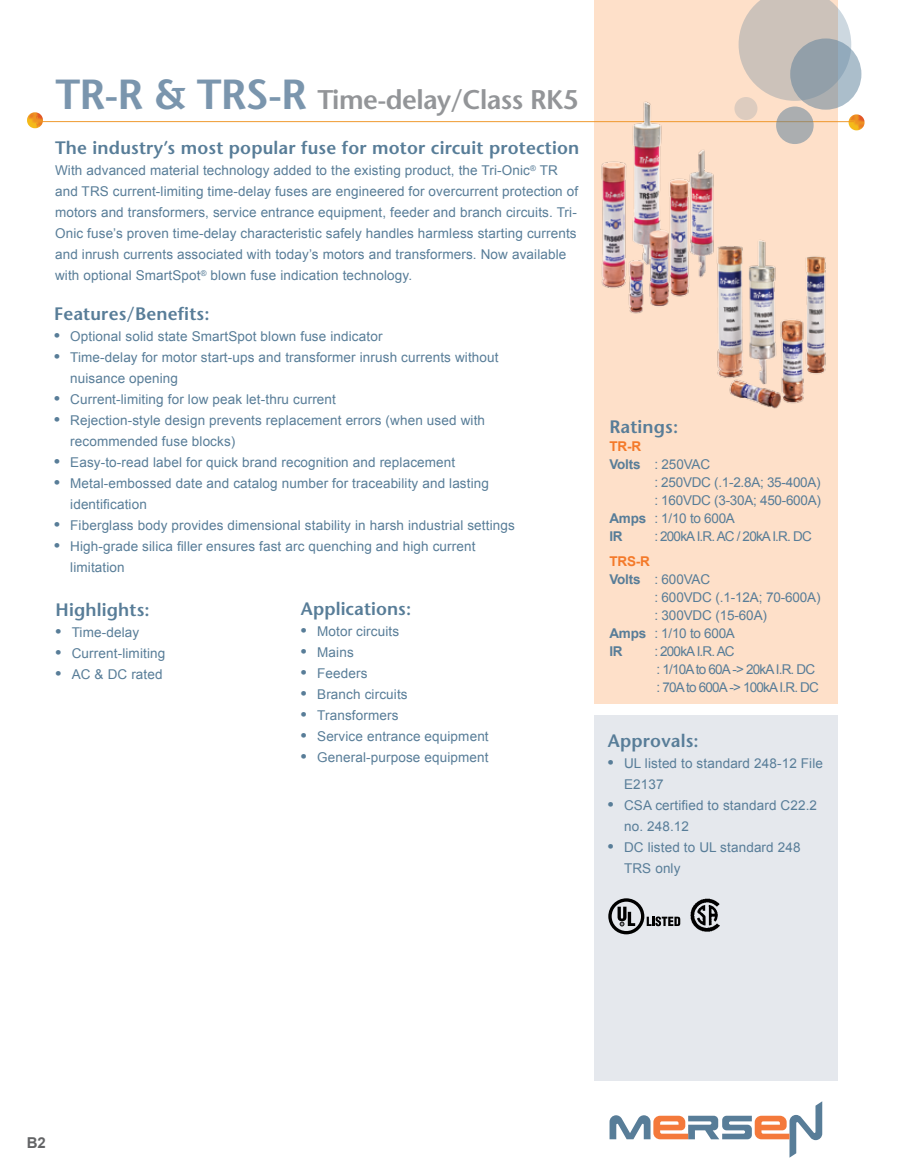
<style>
.page{position:relative;width:905px;height:1175px;background:#fff}
.page>*{position:absolute;margin:0;border:0;box-sizing:border-box;transform-origin:0 0}
.t1{font:600 27px "Stone Sans Std";letter-spacing:-.02em;color:#939598}
.t2{font:600 18px "Stone Sans Std";letter-spacing:.01em;color:#587d98}
.t3{font:700 15px "Arial";color:#636466}
.t4{font:13.5px/21px "Arial";letter-spacing:.01em;color:#587d98}
.t5{font:13.5px/18px "Arial";letter-spacing:-.06em;color:#587d98}
.t6{font:13.5px "Arial";letter-spacing:-.02em;color:#587d98}
.t7{font:13.5px "Arial";letter-spacing:-.01em;color:#587d98}
.t8{font:700 13.5px "Arial";color:#f47929}
.t9{font:700 13.5px "Arial";color:#587d98}
.s1{font-size:42px;color:#7a95ad}
.s2{font-weight:700;font-size:16.5px}
.s3{font-weight:700}
</style>
<div class="page">
<div style="left:595px;top:0;width:243px;height:703px;background:#fee0c9"></div>
<div style="left:595px;top:714px;width:243px;height:366px;background:#e5e8ed"></div>
<svg style="left:848px;top:114px;width:16px;height:16px"></svg>
<hr style="left:35px;top:121px;width:818px;height:1px;background:#ee9321">
<svg style="left:27px;top:112px;width:16px;height:16px"></svg>
<svg style="left:738px;top:0;width:113px;height:101px"></svg>
<svg style="left:790px;top:38px;width:71px;height:72px;background:#9ba8b2"></svg>
<div style="left:776px;top:106px;width:37px;height:38px;background:linear-gradient(to bottom,#acaeaf,#abaeb0);border-radius:50%"></div>
<div style="left:734px;top:97px;width:23px;height:23px;background:#ddccbf;border-radius:50%"></div>
<svg style="left:609px;top:1101px;width:213px;height:56px"></svg>
<img style="left:585px;top:96px;width:146px;height:222px">
<img style="left:690px;top:898px;width:30px;height:33px">
<svg style="left:608px;top:898px;width:72px;height:36px"></svg>
<img style="left:710px;top:231px;width:116px;height:178px">
<h1 class="t1" style="left:56px;top:83px;width:524px"><span class="s1">TR-R &amp; TRS-R</span> Time-delay/Class RK5</h1>
<h2 class="t2" style="left:55px;top:137px;width:525px">The industry’s most popular fuse for motor circuit protection</h2>
<p class="t4" style="left:55px;top:160px;width:524px">With advanced material technology added to the existing product, the Tri-Onic<sup>®</sup> TR and TRS current-limiting time-delay fuses are engineered for overcurrent protection of motors and transformers, service entrance equipment, feeder and branch circuits. Tri-Onic fuse’s proven time-delay characteristic safely handles harmless starting currents and inrush currents associated with today’s motors and transformers. Now available with optional SmartSpot<sup>®</sup> blown fuse indication technology.</p>
<h2 class="t2" style="left:54px;top:303px;width:157px">Features/Benefits:</h2>
<p class="t4" style="left:54px;top:326px;width:330px"><span class="s2">•</span> Optional solid state SmartSpot blown fuse indicator</p>
<p class="t4" style="left:70px;top:347px;width:430px;text-indent:-16px"><span class="s2">•</span> Time-delay for motor start-ups and transformer inrush currents without nuisance opening</p>
<p class="t4" style="left:54px;top:389px;width:283px"><span class="s2">•</span> Current-limiting for low peak let-thru current</p>
<p class="t4" style="left:70px;top:410px;width:416px;text-indent:-16px"><span class="s2">•</span> Rejection-style design prevents replacement errors (when used with recommended fuse blocks)</p>
<p class="t4" style="left:54px;top:452px;width:403px"><span class="s2">•</span> Easy-to-read label for quick brand recognition and replacement</p>
<p class="t4" style="left:70px;top:473px;width:420px;text-indent:-16px"><span class="s2">•</span> Metal-embossed date and catalog number for traceability and lasting identification</p>
<p class="t4" style="left:54px;top:515px;width:462px"><span class="s2">•</span> Fiberglass body provides dimensional stability in harsh industrial settings</p>
<p class="t4" style="left:70px;top:536px;width:407px;text-indent:-16px"><span class="s2">•</span> High-grade silica filler ensures fast arc quenching and high current limitation</p>
<h2 class="t2" style="left:56px;top:598px;width:96px">Highlights:</h2>
<p class="t4" style="left:56px;top:621px;width:85px"><span class="s2">•</span> Time-delay</p>
<p class="t4" style="left:56px;top:642px;width:111px"><span class="s2">•</span> Current-limiting</p>
<p class="t4" style="left:56px;top:663px;width:109px"><span class="s2">•</span> AC &amp; DC rated</p>
<h2 class="t2" style="left:301px;top:598px;width:112px">Applications:</h2>
<p class="t4" style="left:301px;top:621px;width:100px"><span class="s2">•</span> Motor circuits</p>
<p class="t4" style="left:301px;top:642px;width:54px"><span class="s2">•</span> Mains</p>
<p class="t4" style="left:301px;top:663px;width:68px"><span class="s2">•</span> Feeders</p>
<p class="t4" style="left:301px;top:684px;width:108px"><span class="s2">•</span> Branch circuits</p>
<p class="t4" style="left:301px;top:705px;width:99px"><span class="s2">•</span> Transformers</p>
<p class="t4" style="left:301px;top:726px;width:189px"><span class="s2">•</span> Service entrance equipment</p>
<p class="t4" style="left:301px;top:747px;width:189px"><span class="s2">•</span> General-purpose equipment</p>
<h2 class="t2" style="left:609px;top:416px;width:70px">Ratings:</h2>
<p class="t8" style="left:609px;top:438px;width:33px">TR-R</p>
<p class="t4" style="left:609px;top:454px;width:102px"><span class="s3">Volts</span> : 250VAC</p>
<p class="t6" style="left:654px;top:474px;width:168px">: 250VDC (.1-2.8A; 35-400A)</p>
<p class="t6" style="left:654px;top:492px;width:168px">: 160VDC (3-30A; 450-600A)</p>
<p class="t4" style="left:609px;top:508px;width:127px"><span class="s3">Amps</span> : 1/10 to 600A</p>
<p class="t9" style="left:609px;top:528px;width:15px">IR</p>
<p class="t5" style="left:654px;top:528px;width:159px">: 200kA I.R. AC / 20kA I.R. DC</p>
<p class="t8" style="left:609px;top:552px;width:42px">TRS-R</p>
<p class="t4" style="left:609px;top:569px;width:102px"><span class="s3">Volts</span> : 600VAC</p>
<p class="t7" style="left:654px;top:588px;width:168px">: 600VDC (.1-12A; 70-600A)</p>
<p class="t7" style="left:654px;top:606px;width:114px">: 300VDC (15-60A)</p>
<p class="t4" style="left:609px;top:623px;width:127px"><span class="s3">Amps</span> : 1/10 to 600A</p>
<p class="t9" style="left:609px;top:642px;width:15px">IR</p>
<p class="t5" style="left:654px;top:642px;width:166px">: 200kA I.R. AC<br>: 1/10A to 60A -&gt; 20kA I.R. DC : 70A to 600A -&gt; 100kA I.R. DC</p>
<h2 class="t2" style="left:608px;top:729px;width:92px">Approvals:</h2>
<p class="t4" style="left:624px;top:752px;width:200px;text-indent:-16px"><span class="s2">•</span> UL listed to standard 248-12 File<br>E2137</p>
<p class="t4" style="left:624px;top:794px;width:195px;text-indent:-16px"><span class="s2">•</span> CSA certified to standard C22.2 no. 248.12</p>
<p class="t4" style="left:624px;top:836px;width:178px;text-indent:-16px"><span class="s2">•</span> DC listed to UL standard 248<br>TRS only</p>
<p class="t3" style="left:27px;top:1132px;width:21px">B2</p>
</div>
